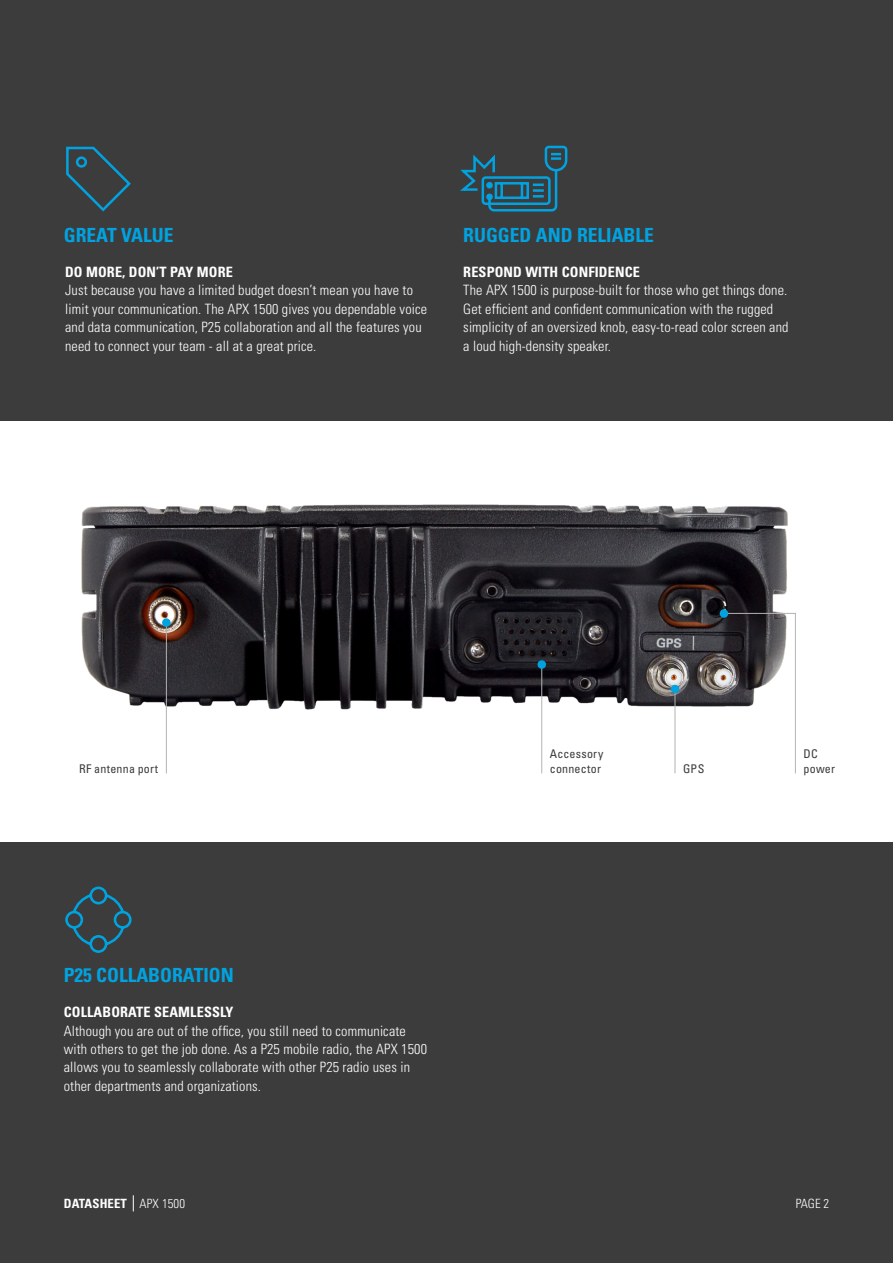
<style>
.page{position:relative;width:893px;height:1263px;background:#fff}
.page>*{position:absolute;margin:0;border:0;box-sizing:border-box;transform-origin:0 0}
.t1{font:700 condensed 19.5px "Univers LT Std";color:#00a3e0}
.t2{font:300 condensed 14.25px/18.3px "Univers LT Std";letter-spacing:.01em;color:#fff}
.t3{font:700 condensed 12.75px "Univers LT Std";letter-spacing:.01em;color:#fff}
.t4{font:300 condensed 12.75px "Univers LT Std";color:#fff}
.t5{font:condensed 12px/15px "Univers LT Std";letter-spacing:.02em;color:#3c3c3c}
.s1{font-weight:700}
.s2{font-weight:300}
</style>
<div class="page">
<div style="left:0;top:842px;width:893px;height:421px;background:#3c3c3c"></div>
<div style="left:0;top:0;width:893px;height:421px;background:#3c3c3c"></div>
<svg style="left:133px;top:1195px;width:1px;height:16px"></svg>
<img style="left:81px;top:504px;width:707px;height:270px">
<hr style="left:166px;top:623px;width:1px;height:150px;background:#b3b3b3">
<hr style="left:541px;top:664px;width:1px;height:109px;background:#b3b3b3">
<hr style="left:675px;top:689px;width:1px;height:84px;background:#b3b3b3">
<svg style="left:723px;top:613px;width:73px;height:161px"></svg>
<div style="left:162px;top:618px;width:9px;height:9px;background:#00a3e0;border-radius:50%"></div>
<div style="left:537px;top:660px;width:9px;height:9px;background:#00a3e0;border-radius:50%"></div>
<div style="left:671px;top:685px;width:8px;height:8px;background:#00a3e0;border-radius:50%"></div>
<div style="left:720px;top:609px;width:8px;height:9px;background:#00a3e0;border-radius:50%"></div>
<svg style="left:460px;top:145px;width:108px;height:67px"></svg>
<svg style="left:66px;top:146px;width:65px;height:66px"></svg>
<svg style="left:65px;top:886px;width:67px;height:67px"></svg>
<p class="t1" style="left:64px;top:223px;width:111px">GREAT VALUE</p>
<p class="t2" style="left:65px;top:263px;width:363px"><span class="s1">DO MORE, DON’T PAY MORE<br></span>Just because you have a limited budget doesn’t mean you have to limit your communication. The APX 1500 gives you dependable voice and data communication, P25 collaboration and all the features you need to connect your team - all at a great price.</p>
<p class="t1" style="left:463px;top:223px;width:192px">RUGGED AND RELIABLE</p>
<p class="t2" style="left:463px;top:263px;width:327px"><span class="s1">RESPOND WITH CONFIDENCE<br></span>The APX 1500 is purpose-built for those who get things done.<br>Get efficient and confident communication with the rugged simplicity of an oversized knob, easy-to-read color screen and a loud high-density speaker.</p>
<p class="t5" style="left:79px;top:761px;width:81px">RF antenna port</p>
<p class="t1" style="left:64px;top:963px;width:171px">P25 COLLABORATION</p>
<p class="t2" style="left:64px;top:1003px;width:365px"><span class="s1">COLLABORATE SEAMLESSLY<br></span>Although you are out of the office, you still need to communicate with others to get the job done. As a P25 mobile radio, the APX 1500 allows you to seamlessly collaborate with other P25 radio uses in other departments and organizations.</p>
<p class="t5" style="left:550px;top:746px;width:55px">Accessory connector</p>
<p class="t5" style="left:683px;top:761px;width:23px">GPS</p>
<p class="t5" style="left:803px;top:746px;width:33px">DC power</p>
<p class="t3" style="left:64px;top:1196px;width:123px">DATASHEET <span class="s2">APX 1500</span></p>
<p class="t4" style="left:796px;top:1196px;width:35px">PAGE 2</p>
</div>
